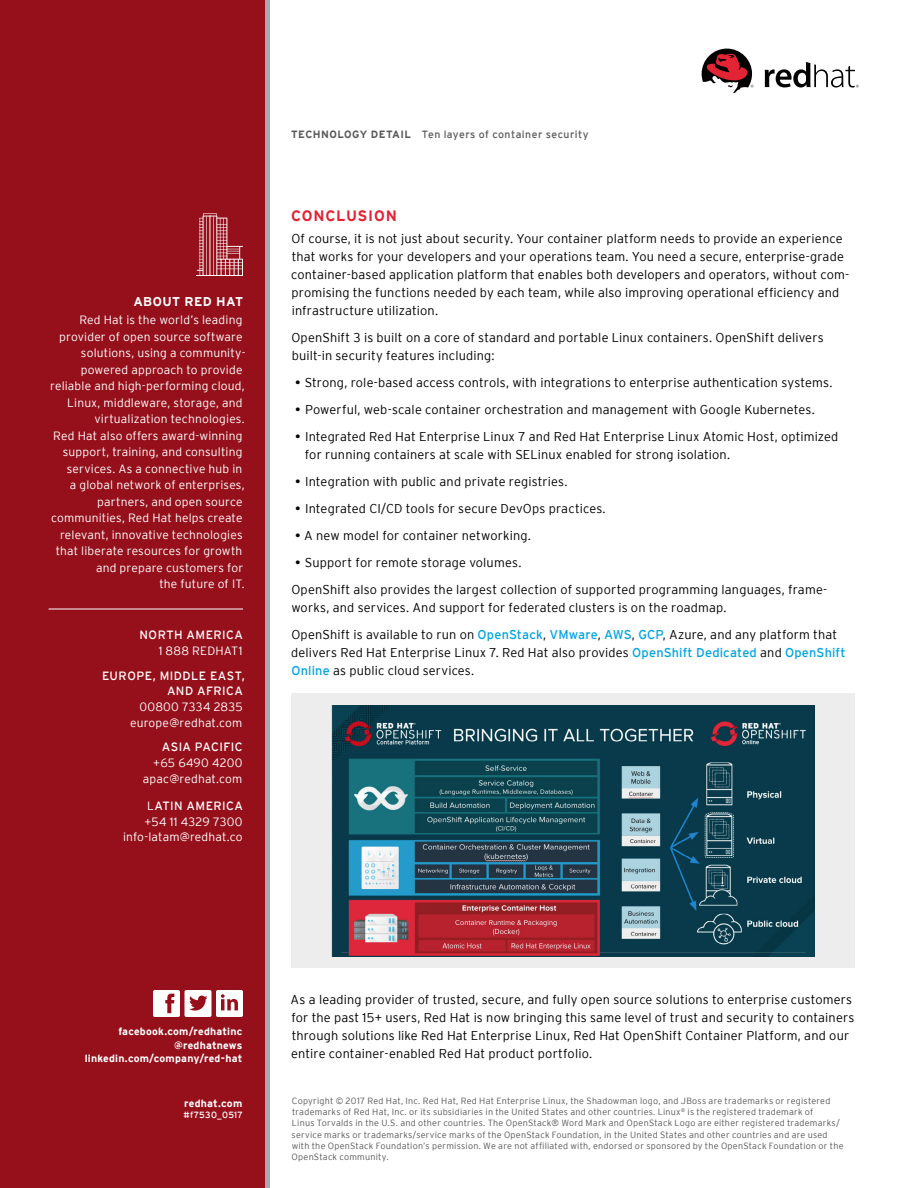
<style>
.page{position:relative;width:918px;height:1188px;background:#fff}
.page>*{position:absolute;margin:0;border:0;box-sizing:border-box;transform-origin:0 0}
.t1{font:700 15px "Interstate";letter-spacing:.045em;color:#e22434}
.t2{font:300 12.75px/18px "Interstate";letter-spacing:.01em;color:#000}
.t3{font:700 12.75px "Interstate";letter-spacing:.03em;color:#fff}
.t4{font:300 12px/16.5px "Interstate";letter-spacing:.015em;color:#fff;text-align:right}
.t5{font:12px/15.8px "Interstate";letter-spacing:.035em;color:#fff;text-align:right}
.t6{font:700 10.5px/13.5px "Interstate";letter-spacing:.02em;color:#fff;text-align:right}
.t7{font:10.5px "Interstate";letter-spacing:.045em;color:#58595b}
.t8{font:300 9px/11.2px "Interstate";letter-spacing:.025em;color:#58595b}
.t9{font:9px "Interstate";letter-spacing:.025em;color:#fff}
.s1{font-weight:400}
.s2{font-weight:700}
.s3{font-weight:400;color:#00a4e3}
</style>
<div class="page">
<div style="left:0;top:0;width:267px;height:1188px;background:#96101b"></div>
<svg style="left:153px;top:990px;width:90px;height:27px"></svg>
<svg style="left:196px;top:213px;width:47px;height:63px"></svg>
<hr style="left:49px;top:609px;width:194px;height:1px;background:#fff">
<div style="left:291px;top:694px;width:564px;height:274px;background:#ededee"></div>
<img style="left:332px;top:705px;width:482px;height:252px">
<svg style="left:765px;top:62px;width:94px;height:25px"></svg>
<svg style="left:702px;top:49px;width:51px;height:45px"></svg>
<hr style="left:266px;top:0;width:4px;height:1188px;background:#a7a9ac">
<p class="t3" style="left:133px;top:294px;width:111px">ABOUT RED HAT</p>
<p class="t4" style="left:50px;top:311px;width:197px">Red Hat is the world’s leading provider of open source software solutions, using a community&shy;powered approach to provide reliable and high-performing cloud,<br>Linux, middleware, storage, and virtualization technologies.<br>Red Hat also offers award-winning support, training, and consulting services. As a connective hub in<br>a global network of enterprises, partners, and open source communities, Red Hat helps create relevant, innovative technologies that liberate resources for growth and prepare customers for<br>the future of IT.</p>
<p class="t5" style="left:140px;top:627px;width:105px">NORTH AMERICA</p>
<p class="t4" style="left:159px;top:642px;width:85px">1 888 REDHAT1</p>
<p class="t5" style="left:102px;top:667px;width:144px">EUROPE, MIDDLE EAST,<br>AND AFRICA</p>
<p class="t4" style="left:130px;top:699px;width:114px;line-height:15.8px">00800 7334 2835 europe@redhat.com</p>
<p class="t5" style="left:162px;top:739px;width:83px">ASIA PACIFIC</p>
<p class="t4" style="left:143px;top:755px;width:101px;line-height:15.8px">+65 6490 4200 apac@redhat.com</p>
<p class="t4" style="left:123px;top:798px;width:121px;line-height:15.8px">L<span class="s1">ATIN AMERICA </span>+54 11 4329 7300 info-latam@redhat.co</p>
<p class="t7" style="left:291px;top:128px;width:299px"><span class="s2">TECHNOLOGY DETAIL</span> Ten layers of container security</p>
<p class="t1" style="left:291px;top:207px;width:107px">CONCLUSION</p>
<p class="t2" style="left:291px;top:229px;width:560px">Of course, it is not just about security. Your container platform needs to provide an experience that works for your developers and your operations team. You need a secure, enterprise-grade container-based application platform that enables both developers and operators, without com&shy;promising the functions needed by each team, while also improving operational efficiency and infrastructure utilization.</p>
<p class="t2" style="left:291px;top:328px;width:534px">OpenShift 3 is built on a core of standard and portable Linux containers. OpenShift delivers built-in security features including:</p>
<p class="t2" style="left:295px;top:373px;width:539px"><span class="s1">•</span> Strong, role-based access controls, with integrations to enterprise authentication systems.</p>
<p class="t2" style="left:295px;top:400px;width:521px"><span class="s1">•</span> Powerful, web-scale container orchestration and management with Google Kubernetes.</p>
<p class="t2" style="left:305px;top:427px;width:535px;text-indent:-10px"><span class="s1">•</span> Integrated Red Hat Enterprise Linux 7 and Red Hat Enterprise Linux Atomic Host, optimized for running containers at scale with SELinux enabled for strong isolation.</p>
<p class="t2" style="left:295px;top:472px;width:274px"><span class="s1">•</span> Integration with public and private registries.</p>
<p class="t2" style="left:295px;top:499px;width:312px"><span class="s1">•</span> Integrated CI/CD tools for secure DevOps practices.</p>
<p class="t2" style="left:295px;top:526px;width:237px"><span class="s1">•</span> A new model for container networking.</p>
<p class="t2" style="left:291px;top:549px;width:537px;line-height:27px"><span class="s1">•</span> Support for remote storage volumes.<br>OpenShift also provides the largest collection of supported programming languages, frame-</p>
<p class="t2" style="left:291px;top:594px;width:547px;line-height:27px">works, and services. And support for federated clusters is on the roadmap.<br>OpenShift is available to run on <span class="s3">OpenStack</span>, <span class="s3">VMware</span>, <span class="s3">AWS</span>, <span class="s3">GCP</span>, Azure, and any platform that</p>
<p class="t2" style="left:291px;top:643px;width:556px">delivers Red Hat Enterprise Linux 7. Red Hat also provides <span class="s3">OpenShift Dedicated</span> and <span class="s3">OpenShift<br>Online</span> as public cloud services.</p>
<p class="t6" style="left:85px;top:1024px;width:159px">facebook.com/redhatinc @redhatnews linkedin.com/company/red-hat</p>
<p class="t6" style="left:184px;top:1096px;width:60px">redhat.com</p>
<p class="t9" style="left:184px;top:1110px;width:61px">#f7530_0517</p>
<p class="t2" style="left:291px;top:990px;width:565px">As a leading provider of trusted, secure, and fully open source solutions to enterprise customers for the past 15+ users, Red Hat is now bringing this same level of trust and security to containers through solutions like Red Hat Enterprise Linux, Red Hat OpenShift Container Platform, and our entire container-enabled Red Hat product portfolio.</p>
<p class="t8" style="left:292px;top:1095px;width:554px">Copyright © 2017 Red Hat, Inc. Red Hat, Red Hat Enterprise Linux, the Shadowman logo, and JBoss are trademarks or registered trademarks of Red Hat, Inc. or its subsidiaries in the United States and other countries. Linux<sup>®</sup> is the registered trademark of<br>Linus Torvalds in the U.S. and other countries. The OpenStack® Word Mark and OpenStack Logo are either registered trademarks/ service marks or trademarks/service marks of the OpenStack Foundation, in the United States and other countries and are used with the OpenStack Foundation’s permission. We are not affiliated with, endorsed or sponsored by the OpenStack Foundation or the OpenStack community.</p>
</div>
